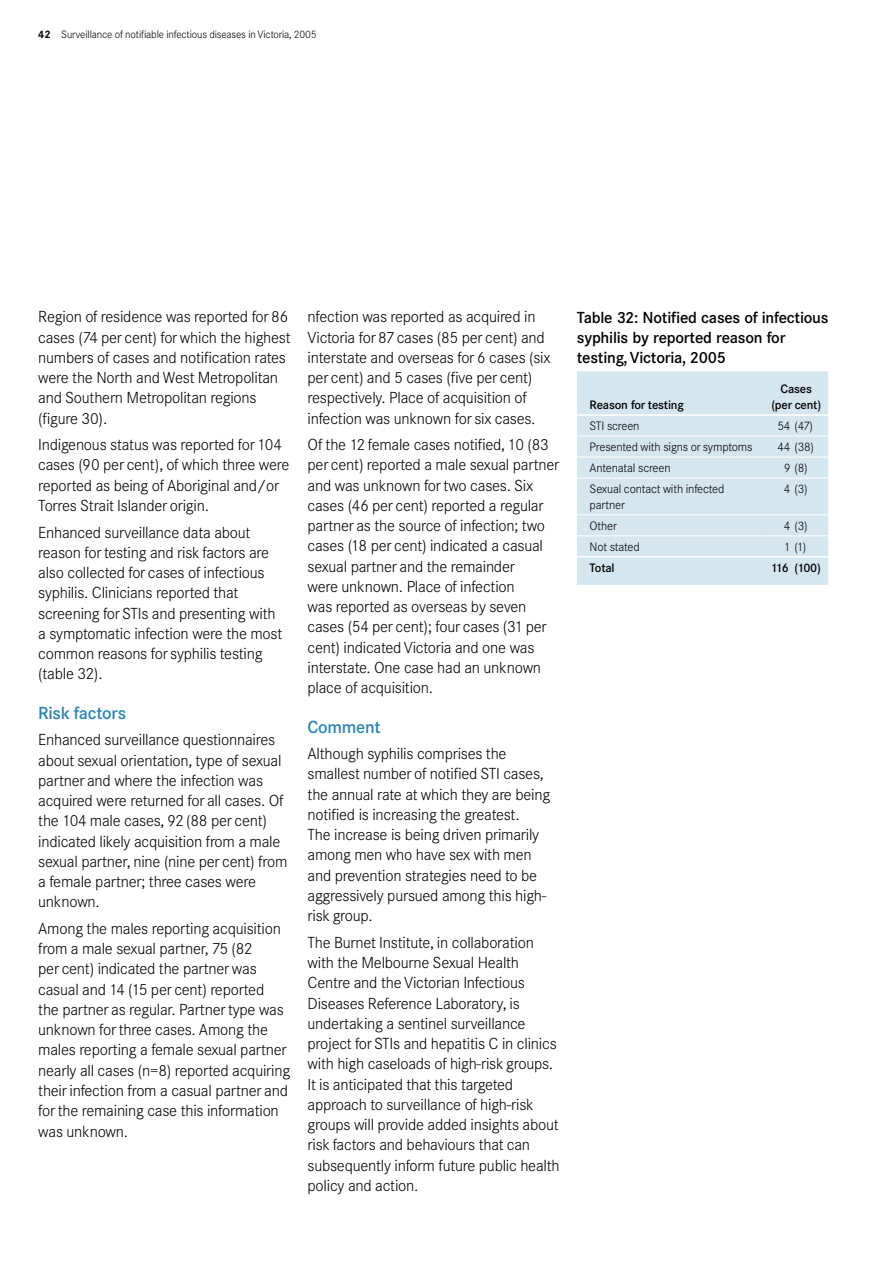
<style>
.page{position:relative;width:893px;height:1263px;background:#fff}
.page>*{position:absolute;margin:0;border:0;box-sizing:border-box;transform-origin:0 0}
.t1{font:500 17.25px "Corporate SBQ";letter-spacing:-.015em;color:#2c84ad}
.t2{font:300 15.75px/20.2px "Corporate SBQ";letter-spacing:-.015em;color:#000}
.t3{font:500 15.75px/20.2px "Corporate SBQ";letter-spacing:-.015em;color:#000}
.t4{font:300 12px/15.8px "Corporate SBQ";letter-spacing:-.015em;color:#000}
.t5{font:500 12px/15.8px "Corporate SBQ";letter-spacing:-.015em;color:#000;text-align:center}
.t6{font:300 10.5px "Corporate SBQ";letter-spacing:-.015em;color:#000}
.t7{font:700 10.5px "Corporate SBQ";color:#000}
</style>
<div class="page">
<div style="left:577px;top:371px;width:251px;height:214px;background:#d5e6ef"></div>
<hr style="left:577px;top:436px;width:187px;height:1px;background:#fff">
<hr style="left:764px;top:436px;width:64px;height:1px;background:#fff">
<hr style="left:577px;top:457px;width:187px;height:1px;background:#fff">
<hr style="left:764px;top:457px;width:64px;height:1px;background:#fff">
<hr style="left:577px;top:478px;width:187px;height:1px;background:#fff">
<hr style="left:764px;top:478px;width:64px;height:1px;background:#fff">
<hr style="left:577px;top:514px;width:187px;height:1px;background:#fff">
<hr style="left:764px;top:514px;width:64px;height:1px;background:#fff">
<hr style="left:577px;top:535px;width:187px;height:1px;background:#fff">
<hr style="left:764px;top:535px;width:64px;height:1px;background:#fff">
<hr style="left:577px;top:414px;width:187px;height:2px;background:#fff">
<hr style="left:764px;top:414px;width:64px;height:2px;background:#fff">
<hr style="left:577px;top:556px;width:187px;height:2px;background:#fff">
<hr style="left:764px;top:556px;width:64px;height:2px;background:#fff">
<p class="t7" style="left:38px;top:28px;width:7px">42</p>
<p class="t6" style="left:61px;top:29px;width:257px">Surveillance of notifiable infectious diseases in Victoria, 2005</p>
<p class="t2" style="left:38px;top:307px;width:254px">Region of residence was reported for 86 cases (74 per cent) for which the highest numbers of cases and notification rates were the North and West Metropolitan and Southern Metropolitan regions (figure 30).</p>
<p class="t2" style="left:38px;top:435px;width:253px">Indigenous status was reported for 104 cases (90 per cent), of which three were reported as being of Aboriginal and/or Torres Strait Islander origin.</p>
<p class="t2" style="left:38px;top:522px;width:246px">Enhanced surveillance data about reason for testing and risk factors are also collected for cases of infectious syphilis. Clinicians reported that screening for STIs and presenting with a symptomatic infection were the most common reasons for syphilis testing (table 32).</p>
<p class="t1" style="left:38px;top:702px;width:89px">Risk factors</p>
<p class="t2" style="left:38px;top:730px;width:251px">Enhanced surveillance questionnaires about sexual orientation, type of sexual partner and where the infection was acquired were returned for all cases. Of the 104 male cases, 92 (88 per cent) indicated likely acquisition from a male sexual partner, nine (nine per cent) from a female partner; three cases were unknown.</p>
<p class="t2" style="left:38px;top:918px;width:253px">Among the males reporting acquisition from a male sexual partner, 75 (82<br>per cent) indicated the partner was casual and 14 (15 per cent) reported<br>the partner as regular. Partner type was unknown for three cases. Among the males reporting a female sexual partner nearly all cases (n=8) reported acquiring their infection from a casual partner and for the remaining case this information was unknown.</p>
<p class="t2" style="left:308px;top:307px;width:244px">nfection was reported as acquired in Victoria for 87 cases (85 per cent) and interstate and overseas for 6 cases (six per cent) and 5 cases (five per cent) respectively. Place of acquisition of infection was unknown for six cases.</p>
<p class="t2" style="left:308px;top:435px;width:253px">Of the 12 female cases notified, 10 (83 per cent) reported a male sexual partner and was unknown for two cases. Six cases (46 per cent) reported a regular partner as the source of infection; two cases (18 per cent) indicated a casual sexual partner and the remainder<br>were unknown. Place of infection<br>was reported as overseas by seven cases (54 per cent); four cases (31 per cent) indicated Victoria and one was interstate. One case had an unknown place of acquisition.</p>
<p class="t1" style="left:308px;top:716px;width:75px">Comment</p>
<p class="t2" style="left:308px;top:744px;width:244px">Although syphilis comprises the smallest number of notified STI cases, the annual rate at which they are being notified is increasing the greatest.<br>The increase is being driven primarily among men who have sex with men and prevention strategies need to be aggressively pursued among this high&shy;risk group.</p>
<p class="t2" style="left:308px;top:932px;width:254px">The Burnet Institute, in collaboration with the Melbourne Sexual Health Centre and the Victorian Infectious Diseases Reference Laboratory, is undertaking a sentinel surveillance project for STIs and hepatitis C in clinics with high caseloads of high-risk groups.<br>It is anticipated that this targeted approach to surveillance of high-risk groups will provide added insights about risk factors and behaviours that can subsequently inform future public health policy and action.</p>
<p class="t3" style="left:577px;top:307px;width:253px">Table 32: Notified cases of infectious syphilis by reported reason for testing, Victoria, 2005</p>
<p class="t5" style="left:590px;top:397px;width:96px">Reason for testing</p>
<p class="t5" style="left:771px;top:381px;width:51px">Cases (per cent)</p>
<p class="t4" style="left:590px;top:418px;width:51px">STI screen</p>
<p class="t4" style="left:777px;top:418px;width:37px">54 (47)</p>
<p class="t4" style="left:590px;top:439px;width:164px">Presented with signs or symptoms</p>
<p class="t4" style="left:777px;top:439px;width:38px">44 (38)</p>
<p class="t4" style="left:590px;top:460px;width:82px">Antenatal screen</p>
<p class="t4" style="left:784px;top:460px;width:25px">9 (8)</p>
<p class="t4" style="left:590px;top:481px;width:136px">Sexual contact with infected partner</p>
<p class="t4" style="left:784px;top:481px;width:25px">4 (3)</p>
<p class="t4" style="left:590px;top:518px;width:29px">Other</p>
<p class="t4" style="left:784px;top:518px;width:25px">4 (3)</p>
<p class="t4" style="left:590px;top:539px;width:52px">Not stated</p>
<p class="t4" style="left:784px;top:539px;width:24px">1 (1)</p>
<p class="t5" style="left:590px;top:560px;width:27px">Total</p>
<p class="t5" style="left:770px;top:560px;width:52px">116 (100)</p>
</div>
